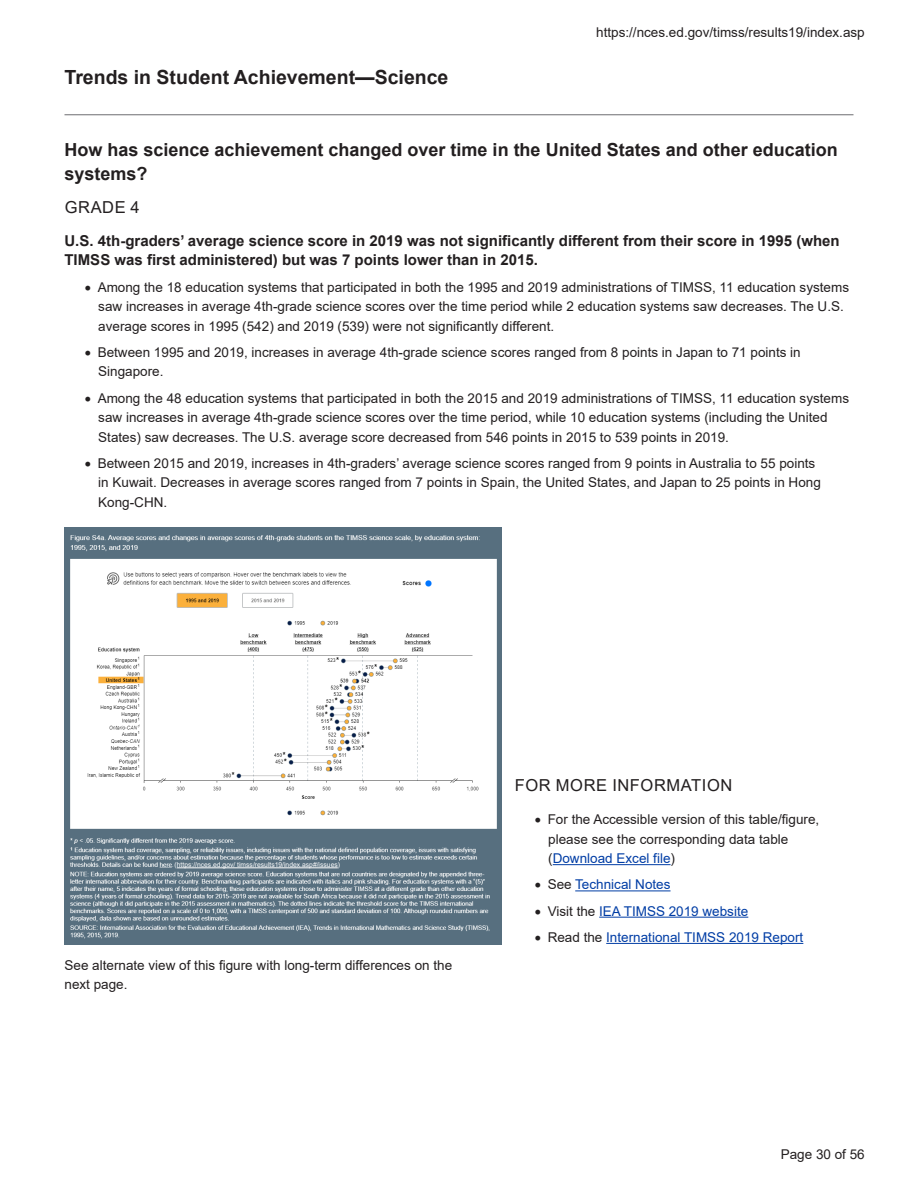
<style>
.page{position:relative;width:918px;height:1188px;background:#fff}
.page>*{position:absolute;margin:0;border:0;box-sizing:border-box;transform-origin:0 0}
.t1{font:700 19.5px "Arial";color:#231f20}
.t2{font:700 18px/24px "Arial";color:#231f20}
.t3{font:16.5px "Arial";letter-spacing:.035em;color:#231f20}
.Pullquote{font:700 15px/19.5px "Arial";color:#231f20}
.t4{font:13.5px/19.5px "Arial";color:#231f20}
.t5{font:13.5px "Arial";color:#003da5}
.t6{font:6.75px "Arial";color:#fff}
.s1{color:#003da5}
.s2{color:#231f20}
</style>
<div class="page">
<hr style="left:64px;top:114px;width:790px;height:1px;background:#6c6d70">
<img style="left:64px;top:527px;width:437px;height:418px">
<hr style="left:177px;top:868px;width:161px;height:1px;background:#fff">
<hr style="left:553px;top:864px;width:118px;height:1px;background:#003da5">
<hr style="left:575px;top:890px;width:96px;height:1px;background:#003da5">
<hr style="left:599px;top:917px;width:149px;height:1px;background:#003da5">
<hr style="left:606px;top:943px;width:197px;height:1px;background:#003da5">
<h2 class="t1" style="left:64px;top:64px;width:385px">Trends in Student Achievement—Science</h2>
<p class="t4" style="left:596px;top:23px;width:270px">https://nces.ed.gov/timss/results19/index.asp</p>
<h3 class="t2" style="left:64px;top:138px;width:775px">How has science achievement changed over time in the United States and other education systems?</h3>
<h4 class="t3" style="left:65px;top:196px;width:77px">GRADE 4</h4>
<p class="Pullquote" style="left:64px;top:231px;width:777px">U.S. 4th-graders’ average science score in 2019 was not significantly different from their score in 1995 (when<br>TIMSS was first administered) but was 7 points lower than in 2015.</p>
<p class="t4" style="left:98px;top:277px;width:752px;text-indent:-14px">• Among the 18 education systems that participated in both the 1995 and 2019 administrations of TIMSS, 11 education systems saw increases in average 4th-grade science scores over the time period while 2 education systems saw decreases. The U.S. average scores in 1995 (542) and 2019 (539) were not significantly different.</p>
<p class="t4" style="left:98px;top:342px;width:704px;text-indent:-14px">• Between 1995 and 2019, increases in average 4th-grade science scores ranged from 8 points in Japan to 71 points in<br>Singapore.</p>
<p class="t4" style="left:98px;top:388px;width:752px;text-indent:-14px">• Among the 48 education systems that participated in both the 2015 and 2019 administrations of TIMSS, 11 education systems saw increases in average 4th-grade science scores over the time period, while 10 education systems (including the United<br>States) saw decreases. The U.S. average score decreased from 546 points in 2015 to 539 points in 2019.</p>
<p class="t4" style="left:98px;top:453px;width:724px;text-indent:-14px">• Between 2015 and 2019, increases in 4th-graders’ average science scores ranged from 9 points in Australia to 55 points in Kuwait. Decreases in average scores ranged from 7 points in Spain, the United States, and Japan to 25 points in Hong<br>Kong-CHN.</p>
<p class="t6" style="left:175px;top:860px;width:167px">(https://nces.ed.gov/ timss/results19/index.asp#/issues)</p>
<p class="t4" style="left:64px;top:955px;width:389px">See alternate view of this figure with long-term differences on the next page.</p>
<h4 class="t3" style="left:515px;top:774px;width:219px">FOR MORE INFORMATION</h4>
<p class="t4" style="left:548px;top:810px;width:273px;text-indent:-14px">• For the Accessible version of this table/figure, please see the corresponding data table (<span class="s1">Download Excel file</span>)</p>
<p class="t5" style="left:535px;top:875px;width:137px"><span class="s2">• See</span> Technical Notes</p>
<p class="t5" style="left:535px;top:902px;width:215px"><span class="s2">• Visit the</span> IEA TIMSS 2019 website</p>
<p class="t5" style="left:535px;top:928px;width:270px"><span class="s2">• Read the</span> International TIMSS 2019 Report</p>
<p class="t4" style="left:781px;top:1145px;width:86px">Page 30 of 56</p>
</div>
